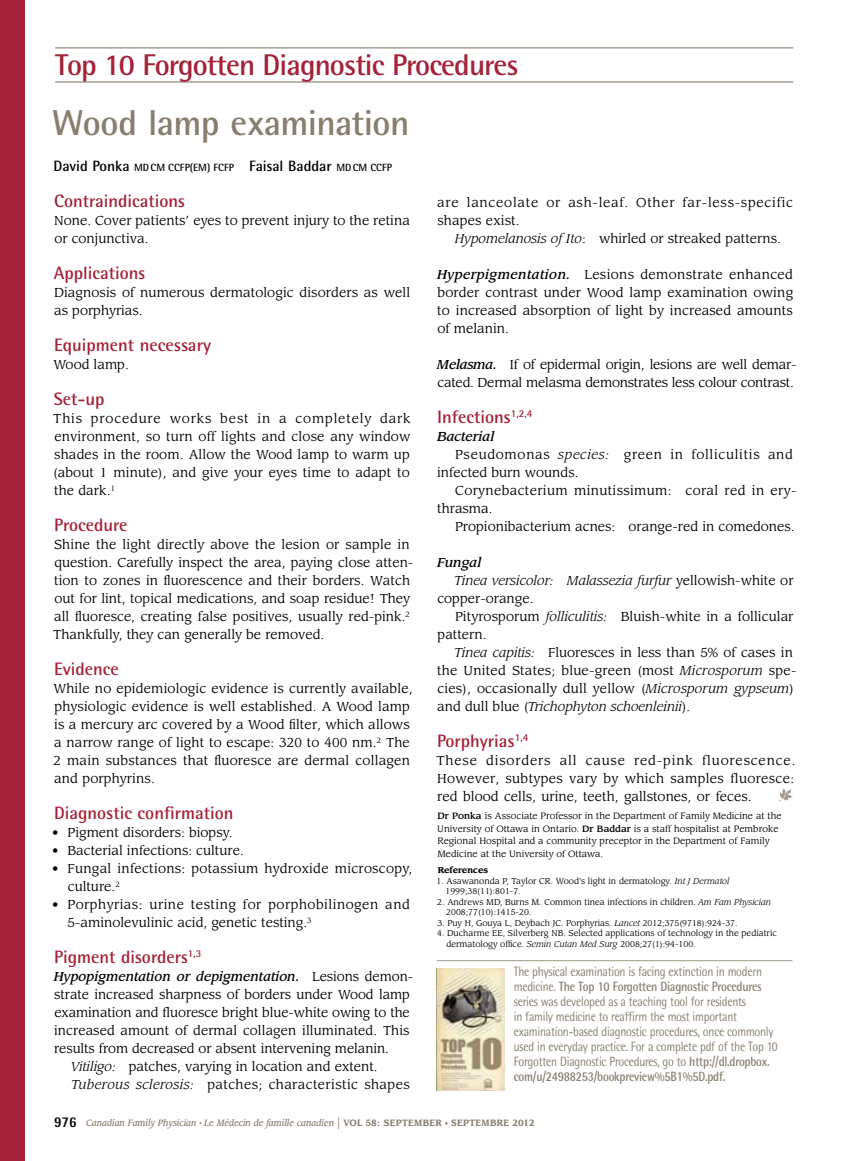
<style>
.page{position:relative;width:851px;height:1161px;background:#fff}
.page>*{position:absolute;margin:0;border:0;box-sizing:border-box;transform-origin:0 0}
.t1{font:700 36px "Rotis Semi Sans Std";letter-spacing:-.02em;color:#887e6e}
.t2{font:700 30px "Rotis Semi Sans Std";letter-spacing:-.03em;color:#a52238}
.t3{font:700 18px "Rotis Semi Sans Std";color:#a52238}
.t4{font:13.5px/15px "Rotis Semi Sans Std";letter-spacing:-.02em;color:#887e6e;scale:.86 1}
.t5{font:12.75px/18px "Leawood Std";letter-spacing:.005em;color:#000}
.t6{font:12.75px/18px "Leawood Std";letter-spacing:.055em;color:#000}
.t7{font:12.75px/18px "Leawood Std";letter-spacing:-.02em;color:#000}
.t8{font:italic 12.75px "Leawood Std";color:#000}
.t9{font:12.75px/18px "Leawood Std";letter-spacing:.035em;color:#000}
.t10{font:italic 500 12.75px "Leawood Std";color:#000}
.t11{font:12.75px "Leawood Std";letter-spacing:.03em;color:#000}
.t12{font:12.75px "Leawood Std";letter-spacing:.025em;color:#000}
.t13{font:700 10.5px "Rotis Semi Sans Std";color:#000}
.t14{font:9px/12.3px "Leawood Std";color:#000}
.t15{font:italic 500 9px "Leawood Std";color:#887e6e;scale:.9 1}
.t16{font:8.25px/10.5px "Leawood Std";color:#000}
.t17{font:700 8.25px "Leawood Std";color:#000}
.s1{font-size:15px}
.s2{font-weight:400;font-style:normal}
.s3{font-style:italic}
.s4{font-weight:500;font-style:italic}
.s5{font-style:normal}
.s6{font-weight:500}
.s7{font-weight:700}
.s8{font-family:"Rotis Semi Sans Std";font-weight:800;font-style:normal;font-size:15px;color:#000}
.s9{font-weight:400;font-style:normal;font-size:15px}
.s10{font-weight:700;font-style:normal}
.s11{font-weight:700;font-style:normal;font-size:7.5px}
</style>
<div class="page">
<div style="left:0;top:0;width:24px;height:1161px;background:#a52238"></div>
<hr style="left:55px;top:47px;width:738px;height:1px;background:#887e6e">
<hr style="left:55px;top:81px;width:738px;height:2px;background:#887e6e">
<svg style="left:779px;top:788px;width:14px;height:13px"></svg>
<hr style="left:436px;top:960px;width:356px;height:1px;background:#a2988a">
<img style="left:436px;top:968px;width:69px;height:122px">
<h2 class="t2" style="left:55px;top:47px;width:465px">Top 10 Forgotten Diagnostic Procedures</h2>
<h1 class="t1" style="left:52px;top:101px;width:359px">Wood lamp examination</h1>
<p class="t13" style="left:53px;top:161px;width:340px"><span class="s1">David Ponka</span> MDCM CCFP(EM) FCFP <span class="s1">Faisal Baddar</span> MDCM CCFP</p>
<h3 class="t3" style="left:54px;top:190px;width:133px">Contraindications</h3>
<p class="t5" style="left:54px;top:212px;width:357px">None. Cover patients’ eyes to prevent injury to the retina or conjunctiva.</p>
<h3 class="t3" style="left:54px;top:262px;width:93px">Applications</h3>
<p class="t5" style="left:54px;top:284px;width:357px">Diagnosis of numerous dermatologic disorders as well as porphyrias.</p>
<h3 class="t3" style="left:54px;top:334px;width:158px">Equipment necessary</h3>
<p class="t5" style="left:53px;top:356px;width:77px">Wood lamp.</p>
<h3 class="t3" style="left:54px;top:388px;width:52px">Set-up</h3>
<p class="t5" style="left:53px;top:410px;width:359px;text-align:justify">This procedure works best in a completely dark environment, so turn off lights and close any window shades in the room. Allow the Wood lamp to warm up (about 1 minute), and give your eyes time to adapt to the dark.<sup>1</sup></p>
<h3 class="t3" style="left:54px;top:514px;width:75px">Procedure</h3>
<p class="t5" style="left:53px;top:536px;width:361px">Shine the light directly above the lesion or sample in question. Carefully inspect the area, paying close atten&shy;tion to zones in fluorescence and their borders. Watch out for lint, topical medications, and soap residue! They all fluoresce, creating false positives, usually red-pink.<sup>2<br></sup>Thankfully, they can generally be removed.</p>
<h3 class="t3" style="left:54px;top:658px;width:66px">Evidence</h3>
<p class="t5" style="left:53px;top:680px;width:360px">While no epidemiologic evidence is currently available, physiologic evidence is well established. A Wood lamp is a mercury arc covered by a Wood filter, which allows a narrow range of light to escape: 320 to 400 nm.<sup>2</sup> The 2 main substances that fluoresce are dermal collagen and porphyrins.</p>
<h3 class="t3" style="left:54px;top:802px;width:181px">Diagnostic confirmation</h3>
<p class="t5" style="left:52px;top:824px;width:182px">• Pigment disorders: biopsy.</p>
<p class="t5" style="left:52px;top:842px;width:193px">• Bacterial infections: culture.</p>
<p class="t5" style="left:68px;top:860px;width:346px;text-indent:-16px">• Fungal infections: potassium hydroxide microscopy, culture.<sup>2</sup></p>
<p class="t9" style="left:67px;top:896px;width:344px;text-indent:-15px">• Porphyrias: urine testing for porphobilinogen and<br>5-aminolevulinic acid, genetic testing.<sup>3</sup></p>
<h3 class="t3" style="left:54px;top:946px;width:149px">Pigment disorders<sup>1,3</sup></h3>
<p class="t10" style="left:54px;top:969px;width:361px">Hypopigmentation or depigmentation. <span class="s2">Lesions demon-</span></p>
<p class="t5" style="left:54px;top:986px;width:357px">strate increased sharpness of borders under Wood lamp</p>
<p class="t5" style="left:54px;top:1004px;width:357px">examination and fluoresce bright blue-white owing to the</p>
<p class="t5" style="left:54px;top:1022px;width:357px">increased amount of dermal collagen illuminated. This</p>
<p class="t5" style="left:54px;top:1040px;width:336px">results from decreased or absent intervening melanin.</p>
<p class="t5" style="left:71px;top:1058px;width:308px"><span class="s3">Vitiligo:</span> patches, varying in location and extent.</p>
<p class="t11" style="left:71px;top:1077px;width:340px"><span class="s3">Tuberous sclerosis:</span> patches; characteristic shapes</p>
<p class="t6" style="left:437px;top:194px;width:357px">are lanceolate or ash-leaf. Other far-less-specific shapes exist.</p>
<p class="t5" style="left:455px;top:230px;width:327px"><span class="s3">Hypomelanosis of Ito</span>: whirled or streaked patterns.</p>
<p class="t5" style="left:437px;top:266px;width:357px;text-align:justify"><span class="s4">Hyperpigmentation.</span> Lesions demonstrate enhanced border contrast under Wood lamp examination owing to increased absorption of light by increased amounts of melanin.</p>
<p class="t7" style="left:437px;top:356px;width:361px"><span class="s4">Melasma.</span> If of epidermal origin, lesions are well demar&shy;cated. Dermal melasma demonstrates less colour contrast.</p>
<h3 class="t3" style="left:437px;top:406px;width:97px">Infections<sup>1,2,4</sup></h3>
<p class="t10" style="left:437px;top:429px;width:59px">Bacterial</p>
<p class="t6" style="left:455px;top:446px;width:339px">Pseudomonas <span class="s3">species:</span> green in folliculitis and</p>
<p class="t5" style="left:437px;top:464px;width:143px">infected burn wounds.</p>
<p class="t12" style="left:455px;top:483px;width:342px">Corynebacterium minutissimum: coral red in ery-</p>
<p class="t5" style="left:437px;top:500px;width:57px">thrasma.</p>
<p class="t5" style="left:455px;top:518px;width:341px">Propionibacterium acnes: orange-red in comedones.</p>
<p class="t10" style="left:437px;top:555px;width:46px">Fungal</p>
<p class="t8" style="left:454px;top:573px;width:340px">Tinea versicolor: Malassezia furfur <span class="s5">yellowish-white or</span></p>
<p class="t5" style="left:437px;top:590px;width:98px">copper-orange.</p>
<p class="t5" style="left:455px;top:608px;width:340px">Pityrosporum <span class="s3">folliculitis:</span> Bluish-white in a follicular</p>
<p class="t5" style="left:437px;top:626px;width:50px">pattern.</p>
<p class="t5" style="left:454px;top:644px;width:340px"><span class="s3">Tinea capitis:</span> Fluoresces in less than 5% of cases in</p>
<p class="t5" style="left:437px;top:662px;width:360px">the United States; blue-green (most <span class="s3">Microsporum</span> spe-</p>
<p class="t5" style="left:437px;top:680px;width:358px">cies), occasionally dull yellow (<span class="s3">Microsporum gypseum</span>)</p>
<p class="t8" style="left:437px;top:699px;width:254px"><span class="s5">and dull blue (</span>Trichophyton schoenleinii<span class="s5">).</span></p>
<h3 class="t3" style="left:437px;top:730px;width:93px">Porphyrias<sup>1,4</sup></h3>
<p class="t5" style="left:436px;top:752px;width:360px;text-align:justify">These disorders all cause red-pink fluorescence.<br>However, subtypes vary by which samples fluoresce: red blood cells, urine, teeth, gallstones, or feces.</p>
<p class="t14" style="left:437px;top:810px;width:346px"><span class="s6">Dr Ponka</span> is Associate Professor in the Department of Family Medicine at the University of Ottawa in Ontario. <span class="s6">Dr Baddar</span> is a staff hospitalist at Pembroke Regional Hospital and a community preceptor in the Department of Family Medicine at the University of Ottawa.</p>
<p class="t17" style="left:437px;top:865px;width:52px">REFERENCES</p>
<p class="t16" style="left:445px;top:875px;width:285px;text-indent:-9px">1. Asawanonda P, Taylor CR. Wood’s light in dermatology. <span class="s3">Int J Dermatol<br></span>1999;38(11):801-7.</p>
<p class="t16" style="left:446px;top:896px;width:326px;text-indent:-9px">2. Andrews MD, Burns M. Common tinea infections in children. <span class="s3">Am Fam Physician<br></span>2008;77(10):1415-20.</p>
<p class="t16" style="left:437px;top:917px;width:302px">3. Puy H, Gouya L, Deybach JC. Porphyrias<span class="s3">. Lancet</span> 2012;375(9718):924-37.</p>
<p class="t16" style="left:446px;top:928px;width:332px;text-indent:-9px">4. Ducharme EE, Silverberg NB. Selected applications of technology in the pediatric dermatology office. <span class="s3">Semin Cutan Med Surg</span> 2008;27(1):94-100.</p>
<p class="t4" style="left:514px;top:964px;width:308px">The physical examination is facing extinction in modern medicine. <span class="s7">The Top 10 Forgotten Diagnostic Procedures </span>series was developed as a teaching tool for residents<br>in family medicine to reaffirm the most important examination-based diagnostic procedures, once commonly used in everyday practice. For a complete pdf of the Top 10<br>Forgotten Diagnostic Procedures, go to <span class="s7">http://dl.dropbox. com/u/24988253/bookpreview%5B1%5D.pdf.</span></p>
<p class="t15" style="left:54px;top:1118px;width:535px"><span class="s8">976</span> Canadian Family Physician <sup>•</sup> Le Médecin de famille canadien <span class="s9">|</span> <span class="s10">VOL 58: SEPTEMBER</span> <span class="s11">•</span> <span class="s10">SEPTEMBRE 2012</span></p>
</div>
